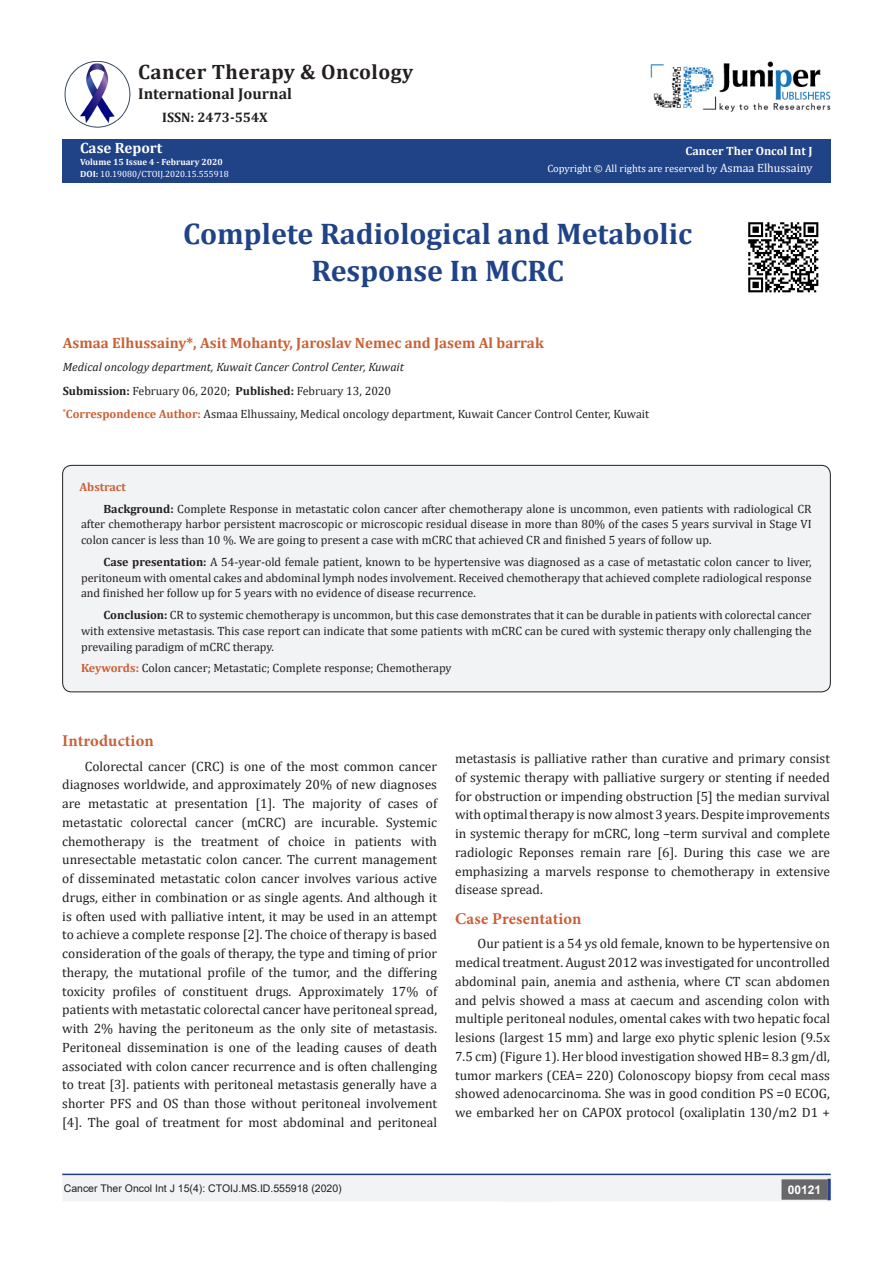
<style>
.page{position:relative;width:893px;height:1263px;background:#fff}
.page>*{position:absolute;margin:0;border:0;box-sizing:border-box;transform-origin:0 0}
.t1{font:700 30px/37.5px "Cambria";color:#204287;text-align:center}
.t2{font:700 20.85px "Cambria";letter-spacing:.02em;color:#231f20}
.t3{font:700 16.5px "Minion Pro";letter-spacing:.005em;color:#ca5f37}
.t4{font:700 15.75px "Cambria";color:#231f20}
.t5{font:700 15px "Cambria";color:#ca6035}
.t6{font:700 15px "Cambria";color:#fff}
.t7{font:700 13.8px "Cambria";color:#231f20}
.t8{font:13.5px/18.8px "Cambria";color:#231f20;text-align:justify}
.t9{font:12px/15.8px "Cambria";color:#231f20;text-align:justify}
.t10{font:italic 12px "Cambria";color:#231f20}
.t11{font:700 12px "Cambria";color:#fffefc}
.t12{font:700 12px "Cambria";color:#ca5f37}
.t13{font:700 12px "Arial";color:#fff}
.t14{font:10.5px "Arial";color:#231f20}
.t15{font:10.5px "Cambria";color:#fffefc}
.t16{font:9px "Cambria";color:#fff}
.t17{font:700 9px "Cambria";color:#fcfcfc}
.s1{font-weight:700;color:#fcfcfc}
.s2{font-size:12px}
.s3{font-weight:700}
.s4{font-weight:700;color:#ca6035}
.s5{font-weight:700;color:#ca5f37}
</style>
<div class="page">
<div style="left:62px;top:139px;width:768px;height:44px;background:#204287"></div>
<div style="left:63px;top:1175px;width:493px;height:26px;background:#f2f3f4"></div>
<div style="left:62px;top:1174px;width:495px;height:27px;border:2px solid #f2f3f4"></div>
<div style="left:502px;top:1174px;width:329px;height:27px;background:#f2f3f4;border:2px solid #f2f3f4"></div>
<div style="left:782px;top:1180px;width:45px;height:19px;background:#68676a"></div>
<div style="left:781px;top:1179px;width:46px;height:21px;border:2px solid #68676a"></div>
<svg style="left:827px;top:1179px;width:4px;height:21px"></svg>
<img style="left:651px;top:61px;width:180px;height:51px">
<img style="left:64px;top:61px;width:66px;height:66px">
<hr style="left:62px;top:1173px;width:769px;height:2px;background:#253f8e">
<div style="left:63px;top:465px;width:767px;height:227px;background:#f2f3f4;border-radius:9px"></div>
<div style="left:62px;top:465px;width:769px;height:227px;border:1px solid #231f20;border-radius:9px"></div>
<img style="left:748px;top:222px;width:71px;height:71px">
<p class="t2" style="left:138px;top:57px;width:276px">Cancer Therapy &amp; Oncology</p>
<p class="t4" style="left:138px;top:83px;width:155px">International Journal</p>
<p class="t7" style="left:162px;top:107px;width:107px">ISSN: 2473-554X</p>
<p class="t6" style="left:80px;top:137px;width:84px">Case Report</p>
<p class="t17" style="left:80px;top:156px;width:144px">Volume 15 Issue 4 - February 2020</p>
<p class="t16" style="left:80px;top:169px;width:150px"><span class="s1">DOI:</span> 10.19080/CTOIJ.2020.15.555918</p>
<p class="t11" style="left:686px;top:142px;width:128px">Cancer Ther Oncol Int J</p>
<p class="t15" style="left:547px;top:163px;width:267px">Copyright © All rights are reserved by <span class="s2">Asmaa Elhussainy</span></p>
<p class="t1" style="left:183px;top:214px;width:511px">Complete Radiological and Metabolic<br>Response In MCRC</p>
<p class="t5" style="left:63px;top:332px;width:483px">Asmaa Elhussainy*, Asit Mohanty, Jaroslav Nemec and Jasem Al barrak</p>
<p class="t10" style="left:63px;top:359px;width:343px">Medical oncology department, Kuwait Cancer Control Center, Kuwait</p>
<p class="t9" style="left:63px;top:383px;width:330px"><span class="s3">Submission:</span> February 06, 2020; <span class="s3">Published:</span> February 13, 2020</p>
<p class="t9" style="left:63px;top:406px;width:588px"><sup>*</sup><span class="s4">Correspondence Author:</span> Asmaa Elhussainy, Medical oncology department, Kuwait Cancer Control Center, Kuwait</p>
<p class="t12" style="left:80px;top:478px;width:48px">Abstract</p>
<p class="t9" style="left:81px;top:500px;width:732px;text-indent:22px"><span class="s3">Background:</span> Complete Response in metastatic colon cancer after chemotherapy alone is uncommon, even patients with radiological CR after chemotherapy harbor persistent macroscopic or microscopic residual disease in more than 80% of the cases 5 years survival in Stage VI colon cancer is less than 10 %. We are going to present a case with mCRC that achieved CR and finished 5 years of follow up.</p>
<p class="t9" style="left:81px;top:554px;width:732px;text-indent:22px"><span class="s3">Case presentation:</span> A 54-year-old female patient, known to be hypertensive was diagnosed as a case of metastatic colon cancer to liver, peritoneum with omental cakes and abdominal lymph nodes involvement. Received chemotherapy that achieved complete radiological response and finished her follow up for 5 years with no evidence of disease recurrence.</p>
<p class="t9" style="left:81px;top:607px;width:732px;text-indent:22px"><span class="s3">Conclusion:</span> CR to systemic chemotherapy is uncommon, but this case demonstrates that it can be durable in patients with colorectal cancer with extensive metastasis. This case report can indicate that some patients with mCRC can be cured with systemic therapy only challenging the prevailing paradigm of mCRC therapy.</p>
<p class="t9" style="left:81px;top:660px;width:372px"><span class="s5">Keywords:</span> Colon cancer; Metastatic; Complete response; Chemotherapy</p>
<p class="t3" style="left:62px;top:729px;width:93px">Introduction</p>
<p class="t8" style="left:62px;top:757px;width:376px;text-indent:22px">Colorectal cancer (CRC) is one of the most common cancer diagnoses worldwide, and approximately 20% of new diagnoses are metastatic at presentation [1]. The majority of cases of metastatic colorectal cancer (mCRC) are incurable. Systemic chemotherapy is the treatment of choice in patients with unresectable metastatic colon cancer. The current management of disseminated metastatic colon cancer involves various active drugs, either in combination or as single agents. And although it is often used with palliative intent, it may be used in an attempt to achieve a complete response [2]. The choice of therapy is based consideration of the goals of therapy, the type and timing of prior therapy, the mutational profile of the tumor, and the differing toxicity profiles of constituent drugs. Approximately 17% of patients with metastatic colorectal cancer have peritoneal spread, with 2% having the peritoneum as the only site of metastasis.<br>Peritoneal dissemination is one of the leading causes of death associated with colon cancer recurrence and is often challenging to treat [3]. patients with peritoneal metastasis generally have a shorter PFS and OS than those without peritoneal involvement [4]. The goal of treatment for most abdominal and peritoneal</p>
<p class="t8" style="left:455px;top:749px;width:376px">metastasis is palliative rather than curative and primary consist of systemic therapy with palliative surgery or stenting if needed for obstruction or impending obstruction [5] the median survival with optimal therapy is now almost 3 years. Despite improvements in systemic therapy for mCRC, long –term survival and complete radiologic Reponses remain rare [6]. During this case we are emphasizing a marvels response to chemotherapy in extensive disease spread.</p>
<p class="t3" style="left:455px;top:907px;width:128px">Case Presentation</p>
<p class="t8" style="left:455px;top:934px;width:376px;text-indent:22px">Our patient is a 54 ys old female, known to be hypertensive on medical treatment. August 2012 was investigated for uncontrolled abdominal pain, anemia and asthenia, where CT scan abdomen and pelvis showed a mass at caecum and ascending colon with multiple peritoneal nodules, omental cakes with two hepatic focal lesions (largest 15 mm) and large exo phytic splenic lesion (9.5x 7.5 cm) (Figure 1). Her blood investigation showed HB= 8.3 gm/dl, tumor markers (CEA= 220) Colonoscopy biopsy from cecal mass showed adenocarcinoma. She was in good condition PS =0 ECOG, we embarked her on CAPOX protocol (oxaliplatin 130/m2 D1 +</p>
<p class="t14" style="left:64px;top:1181px;width:279px">Cancer Ther Oncol Int J 15(4): CTOIJ.MS.ID.555918 (2020)</p>
<p class="t13" style="left:788px;top:1181px;width:35px">00121</p>
</div>
